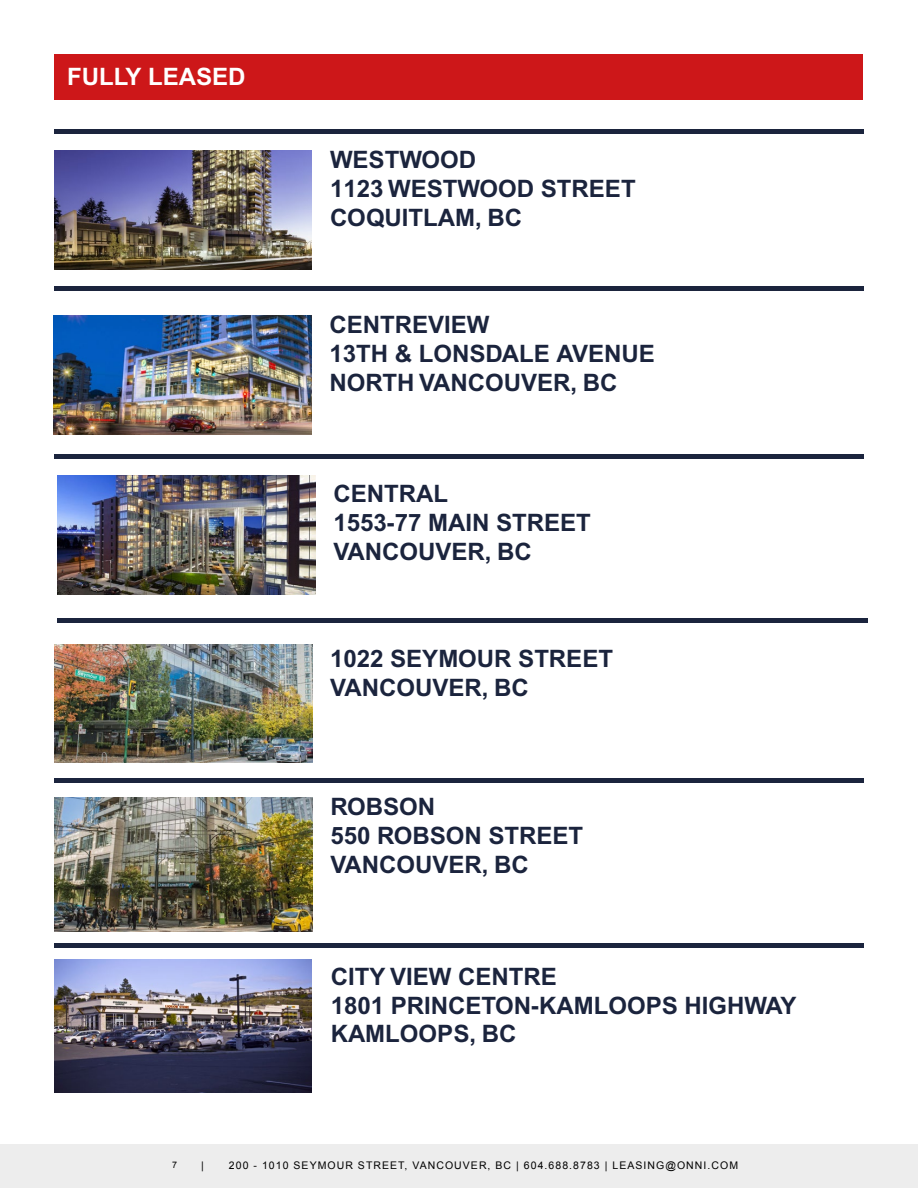
<style>
.page{position:relative;width:918px;height:1188px;background:#fff}
.page>*{position:absolute;margin:0;border:0;box-sizing:border-box;transform-origin:0 0}
.t1{font:700 24px/28.8px "Arial";color:#1b243d}
.t2{font:700 24px "Arial";color:#fff}
.t3{font:10.5px "Arial";letter-spacing:.1em;color:#000}
.t4{font:9px "Arial";color:#000}
</style>
<div class="page">
<div style="left:0;top:1144px;width:918px;height:44px;background:#ededed"></div>
<div style="left:55px;top:55px;width:808px;height:45px;background:#cd1719"></div>
<div style="left:54px;top:129px;width:810px;height:5px;background:#1b243d"></div>
<div style="left:54px;top:286px;width:810px;height:5px;background:#1b243d"></div>
<hr style="left:57px;top:618px;width:810px;height:4px;background:#1b243d">
<div style="left:54px;top:454px;width:810px;height:5px;background:#1b243d"></div>
<div style="left:54px;top:778px;width:810px;height:5px;background:#1b243d"></div>
<hr style="left:54px;top:943px;width:810px;height:4px;background:#1b243d">
<img style="left:54px;top:798px;width:258px;height:133px">
<img style="left:57px;top:476px;width:258px;height:119px">
<img style="left:54px;top:151px;width:258px;height:119px">
<img style="left:54px;top:316px;width:258px;height:119px">
<img style="left:55px;top:959px;width:257px;height:134px">
<img style="left:54px;top:644px;width:258px;height:119px">
<p class="t2" style="left:67px;top:62px;width:180px">FULLY LEASED</p>
<p class="t1" style="left:330px;top:146px;width:307px">WESTWOOD<br>1123 WESTWOOD STREET<br>COQUITLAM, BC</p>
<p class="t1" style="left:330px;top:311px;width:327px">CENTREVIEW<br>13TH &amp; LONSDALE AVENUE<br>NORTH VANCOUVER, BC</p>
<p class="t1" style="left:333px;top:479px;width:259px">CENTRAL<br>1553-77 MAIN STREET<br>VANCOUVER, BC</p>
<p class="t1" style="left:330px;top:644px;width:284px">1022 SEYMOUR STREET<br>VANCOUVER, BC</p>
<p class="t1" style="left:330px;top:793px;width:254px">ROBSON<br>550 ROBSON STREET<br>VANCOUVER, BC</p>
<p class="t1" style="left:331px;top:962px;width:467px">CITY VIEW CENTRE<br>1801 PRINCETON-KAMLOOPS HIGHWAY<br>KAMLOOPS, BC</p>
<p class="t4" style="left:172px;top:1159px;width:7px">7</p>
<p class="t3" style="left:201px;top:1158px;width:4px">|</p>
<p class="t3" style="left:229px;top:1158px;width:511px">200 - 1010 SEYMOUR STREET, VANCOUVER, BC | 604.688.8783 | LEASING@ONNI.COM</p>
</div>
